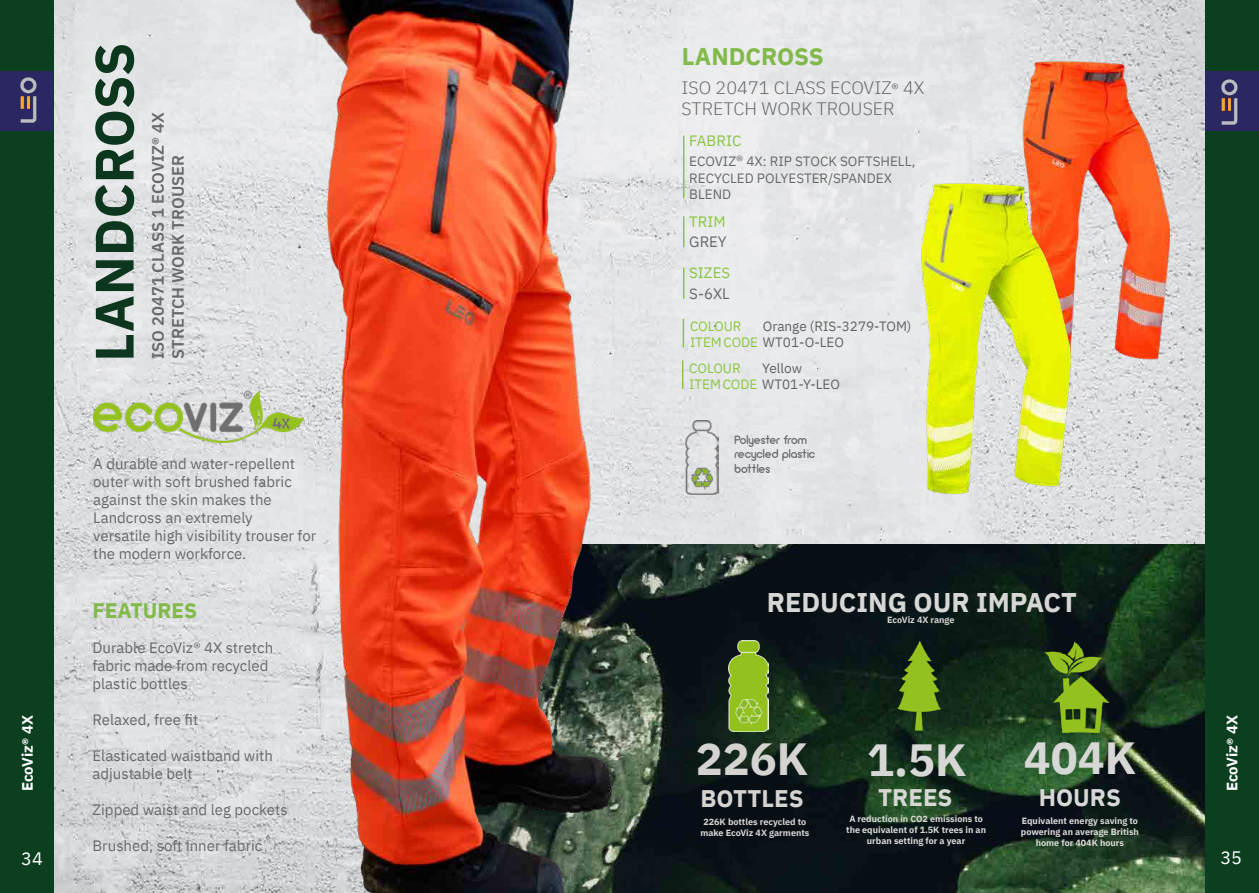
<style>
.page{position:relative;width:1259px;height:893px;background:#fff}
.page>*{position:absolute;margin:0;border:0;box-sizing:border-box;transform-origin:0 0}
.t1{font:700 54px "IBM Plex Sans";color:#0d361e}
.t2{font:700 45px "IBM Plex Sans";color:#d7d8d5}
.t3{font:700 45px "IBM Plex Sans";color:#d4d3d0}
.t4{font:700 27px "IBM Plex Sans";color:#d7d8d5}
.t5{font:700 24px "IBM Plex Sans";color:#d7d8d5}
.t6{font:700 24px "IBM Plex Sans";color:#81ba4a}
.t7{font:700 24px "IBM Plex Sans";color:#d4d3d0}
.t8{font:700 21px "IBM Plex Sans";color:#81ba4a}
.t9{font:300 18px/21.6px "IBM Plex Sans";color:#676a6a}
.t10{font:18px "IBM Plex Sans";color:#fff}
.t11{font:600 16.5px/19.8px "IBM Plex Sans";color:#676a6a}
.t12{font:15px/18px "IBM Plex Sans";color:#676a6a}
.t13{font:700 15px "IBM Plex Sans";letter-spacing:-.005em;color:#fff}
.t14{font:15px "IBM Plex Sans";color:#8ac541}
.t15{font:13.5px "IBM Plex Sans";color:#616262}
.t16{font:13.5px/16.2px "IBM Plex Sans";color:#676a6a}
.t17{font:13.5px "IBM Plex Sans";color:#8bc63e}
.t18{font:12px "Arciform";letter-spacing:.01em;color:#676a6a}
.t19{font:700 9px/10.8px "IBM Plex Sans";color:#d7d8d5;text-align:center}
.t20{font:700 9px/10.8px "IBM Plex Sans";color:#d4d3d0;text-align:center}
.t21{font:700 9px "IBM Plex Sans";letter-spacing:-.005em;color:#d2d1ce}
.s1{font-weight:400;font-size:15px}
.s2{font-size:15px}
.s3{color:#8bc63e}
</style>
<div class="page">
<img style="left:54px;top:0;width:1151px;height:893px">
<div style="left:0;top:0;width:54px;height:893px;background:#0c3e20"></div>
<img style="left:93px;top:390px;width:107px;height:53px">
<div style="left:0;top:72px;width:53px;height:59px;background:#2a2763"></div>
<img style="left:20px;top:77px;width:17px;height:46px">
<img style="left:668px;top:544px;width:537px;height:349px">
<div style="left:1205px;top:0;width:54px;height:893px;background:#0c3e20"></div>
<div style="left:1205px;top:72px;width:54px;height:59px;background:#2a2763"></div>
<img style="left:1221px;top:79px;width:17px;height:46px">
<img style="left:200px;top:0;width:468px;height:893px">
<img style="left:1018px;top:54px;width:155px;height:315px">
<hr style="left:683px;top:136px;width:1px;height:62px;background:#8ac541">
<hr style="left:683px;top:216px;width:1px;height:31px;background:#8ac541">
<hr style="left:683px;top:268px;width:1px;height:31px;background:#8ac541">
<img style="left:914px;top:178px;width:163px;height:323px">
<img style="left:685px;top:421px;width:33px;height:73px">
<hr style="left:682px;top:319px;width:2px;height:28px;background:#8ac541">
<svg style="left:682px;top:360px;width:1px;height:29px"></svg>
<img style="left:728px;top:640px;width:40px;height:92px">
<img style="left:897px;top:641px;width:43px;height:90px">
<img style="left:1044px;top:641px;width:64px;height:91px">
<p class="t1" style="left:71px;top:362px;width:321px;rotate:-90deg">LANDCROSS</p>
<p class="t11" style="left:147px;top:359px;width:248px;rotate:-90deg">ISO 20471 CLASS 1 ECOVIZ® 4X<br>STRETCH WORK TROUSER</p>
<p class="t12" style="left:93px;top:454px;width:203px">A durable and water-repellent outer with soft brushed fabric against the skin makes the</p>
<p class="t12" style="left:93px;top:508px;width:161px">Landcross an extremely</p>
<p class="t12" style="left:93px;top:526px;width:225px">versatile high visibility trouser for the modern workforce.</p>
<p class="t8" style="left:92px;top:593px;width:106px">FEATURES</p>
<p class="t6" style="left:682px;top:38px;width:143px">LANDCROSS</p>
<p class="t9" style="left:681px;top:75px;width:244px">ISO 20471 CLASS ECOVIZ<span class="s1">®</span> 4X<br>STRETCH WORK TROUSER</p>
<p class="t14" style="left:689px;top:129px;width:54px">FABRIC</p>
<p class="t16" style="left:689px;top:152px;width:228px">ECOVIZ<span class="s2">®</span> 4X: RIP STOCK SOFTSHELL,<br>RECYCLED POLYESTER/SPANDEX<br>BLEND</p>
<p class="t14" style="left:689px;top:210px;width:38px">TRIM</p>
<p class="t12" style="left:689px;top:231px;width:39px">GREY</p>
<p class="t14" style="left:689px;top:261px;width:42px">SIZES</p>
<p class="t12" style="left:689px;top:283px;width:42px">S-6XL</p>
<p class="t15" style="left:763px;top:316px;width:150px">Orange (RIS-3279-TOM)</p>
<p class="t17" style="left:690px;top:316px;width:53px">COLOUR</p>
<p class="t15" style="left:690px;top:332px;width:155px"><span class="s3">ITEM CODE</span> WT01-O-LEO</p>
<p class="t15" style="left:762px;top:357px;width:41px">Yellow</p>
<p class="t17" style="left:689px;top:357px;width:53px">COLOUR</p>
<p class="t15" style="left:689px;top:374px;width:152px"><span class="s3">ITEM CODE</span> WT01-Y-LEO</p>
<p class="t18" style="left:734px;top:432px;width:74px">Polyester from</p>
<p class="t18" style="left:734px;top:447px;width:82px">recycled plastic</p>
<p class="t18" style="left:734px;top:461px;width:37px">bottles</p>
<p class="t4" style="left:767px;top:581px;width:311px">REDUCING OUR IMPACT</p>
<p class="t21" style="left:887px;top:613px;width:69px">EcoViz 4X range</p>
<p class="t12" style="left:92px;top:637px;width:182px">Durable EcoViz® 4X stretch fabric made from recycled plastic bottles</p>
<p class="t12" style="left:92px;top:709px;width:107px">Relaxed, free fit</p>
<p class="t12" style="left:92px;top:745px;width:182px">Elasticated waistband with adjustable belt</p>
<p class="t12" style="left:92px;top:799px;width:197px">Zipped waist and leg pockets</p>
<p class="t12" style="left:92px;top:835px;width:171px">Brushed, soft inner fabric</p>
<p class="t13" style="left:16px;top:791px;width:78px;rotate:-90deg">EcoViz® 4X</p>
<p class="t13" style="left:1220px;top:791px;width:78px;rotate:-90deg">EcoViz® 4X</p>
<p class="t2" style="left:1023px;top:722px;width:114px">404K</p>
<p class="t5" style="left:1038px;top:779px;width:84px">HOURS</p>
<p class="t3" style="left:696px;top:723px;width:114px">226K</p>
<p class="t7" style="left:700px;top:780px;width:105px">BOTTLES</p>
<p class="t20" style="left:700px;top:816px;width:110px">226K bottles recycled to make EcoViz 4X garments</p>
<p class="t2" style="left:867px;top:724px;width:101px">1.5K</p>
<p class="t5" style="left:878px;top:779px;width:76px">TREES</p>
<p class="t19" style="left:846px;top:813px;width:141px">A reduction in CO2 emissions to the equivalent of 1.5K trees in an urban setting for a year</p>
<p class="t19" style="left:1021px;top:815px;width:119px">Equivalent energy saving to powering an average British home for 404K hours</p>
<p class="t10" style="left:21px;top:845px;width:23px">34</p>
<p class="t10" style="left:1220px;top:844px;width:23px">35</p>
</div>
